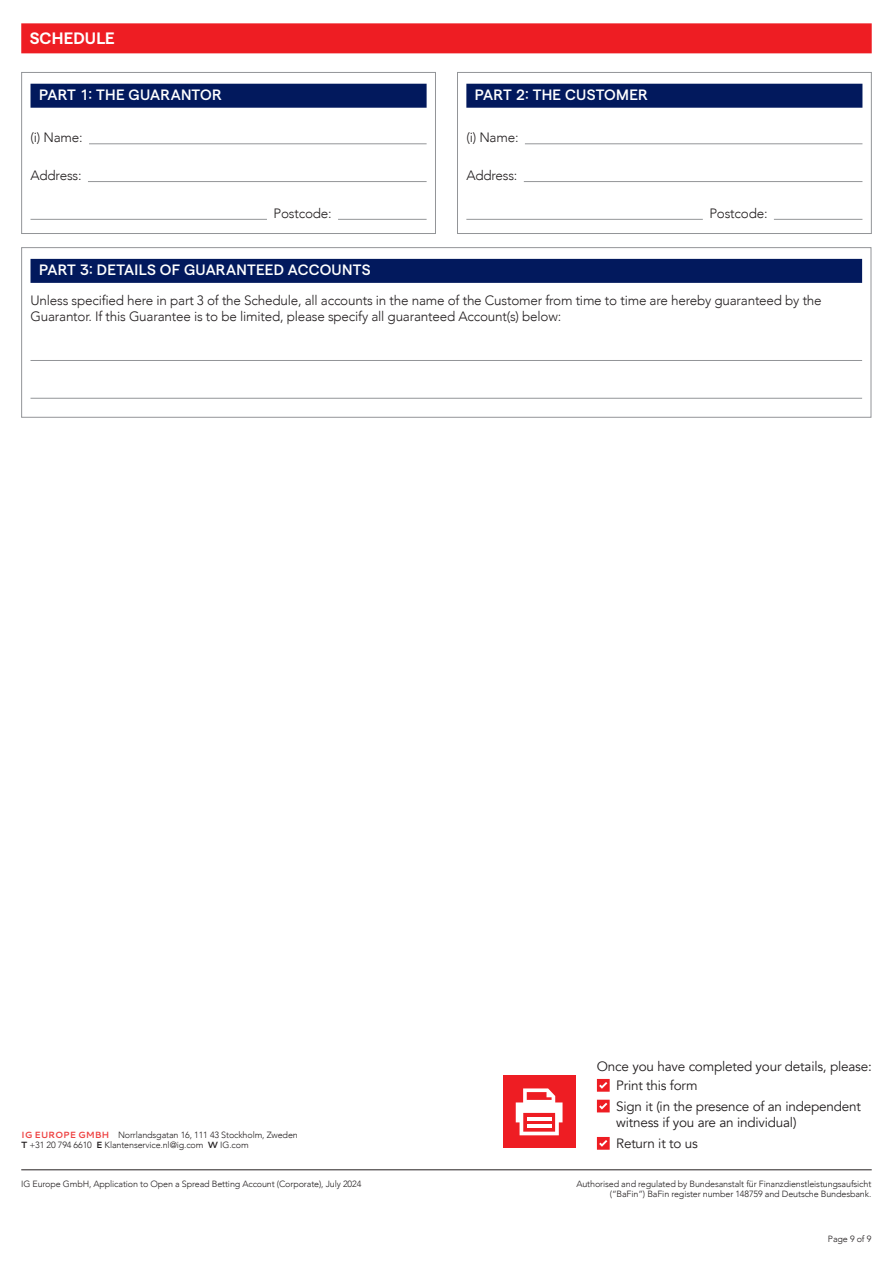
<style>
.page{position:relative;width:893px;height:1263px;background:#fff}
.page>*{position:absolute;margin:0;border:0;box-sizing:border-box;transform-origin:0 0}
.section_title__1_line__RB{font:600 16.5px "Matter IGTF";letter-spacing:.005em;color:#fff}
.sub_title__level_1__RB_Before_Forms{font:500 15px "Matter IGTF";letter-spacing:.015em;color:#fff}
.sub_title__level_1__RB{font:500 15px "Matter IGTF";letter-spacing:.015em;color:#fff}
.body_text__before_sub_title_form_text{font:300 13.5px/16.5px "Avenir";letter-spacing:-.015em;color:#231f20}
.t1{font:13.5px/16.5px "Avenir";letter-spacing:-.015em;color:#231f20}
.form_text{font:300 13.5px "Avenir";letter-spacing:-.015em;color:#231f20}
.smallprint_Copy{font:300 9px/10.5px "Avenir";letter-spacing:-.015em;color:#231f20;text-align:right}
.s1{font-family:"Cantarell";font-weight:700;color:#ee4141}
.s2{font-family:"Cantarell";font-weight:700}
</style>
<div class="page">
<hr style="left:21px;top:1169px;width:851px;height:1px;background:#231f20">
<div style="left:21px;top:23px;width:851px;height:30px;background:#ee1d23"></div>
<div style="left:31px;top:84px;width:396px;height:24px;background:#02195d"></div>
<hr style="left:89px;top:144px;width:338px;height:1px;background:#939598">
<hr style="left:88px;top:181px;width:339px;height:1px;background:#939598">
<hr style="left:31px;top:219px;width:236px;height:1px;background:#939598">
<hr style="left:338px;top:219px;width:89px;height:1px;background:#939598">
<div style="left:21px;top:72px;width:415px;height:162px;border:1px solid #939598"></div>
<div style="left:466px;top:84px;width:396px;height:24px;background:#02195d"></div>
<hr style="left:525px;top:144px;width:337px;height:1px;background:#939598">
<hr style="left:524px;top:181px;width:338px;height:1px;background:#939598">
<hr style="left:466px;top:219px;width:237px;height:1px;background:#939598">
<hr style="left:774px;top:219px;width:88px;height:1px;background:#939598">
<div style="left:457px;top:72px;width:415px;height:162px;border:1px solid #939598"></div>
<div style="left:31px;top:259px;width:831px;height:24px;background:#02195d"></div>
<hr style="left:31px;top:360px;width:831px;height:1px;background:#939598">
<hr style="left:31px;top:398px;width:831px;height:1px;background:#939598">
<div style="left:21px;top:247px;width:850px;height:171px;border:1px solid #939598"></div>
<svg style="left:597px;top:1079px;width:13px;height:13px"></svg>
<svg style="left:597px;top:1100px;width:13px;height:12px"></svg>
<svg style="left:597px;top:1137px;width:13px;height:13px"></svg>
<div style="left:503px;top:1076px;width:73px;height:72px;background:#ee1d23"></div>
<svg style="left:516px;top:1088px;width:47px;height:47px"></svg>
<p class="section_title__1_line__RB" style="left:30px;top:26px;width:87px">SCHEDULE</p>
<p class="sub_title__level_1__RB_Before_Forms" style="left:39px;top:84px;width:184px">PART 1: THE GUARANTOR</p>
<p class="form_text" style="left:31px;top:130px;width:54px">(i) Name:</p>
<p class="form_text" style="left:31px;top:167px;width:53px">Address:</p>
<p class="form_text" style="left:273px;top:205px;width:60px">Postcode:</p>
<p class="sub_title__level_1__RB_Before_Forms" style="left:475px;top:84px;width:175px">PART 2: THE CUSTOMER</p>
<p class="form_text" style="left:466px;top:130px;width:54px">(i) Name:</p>
<p class="form_text" style="left:466px;top:167px;width:53px">Address:</p>
<p class="form_text" style="left:709px;top:205px;width:60px">Postcode:</p>
<p class="sub_title__level_1__RB" style="left:39px;top:259px;width:333px">PART 3: DETAILS OF GUARANTEED ACCOUNTS</p>
<p class="body_text__before_sub_title_form_text" style="left:31px;top:292px;width:793px">Unless specified here in part 3 of the Schedule, all accounts in the name of the Customer from time to time are hereby guaranteed by the<br>Guarantor. If this Guarantee is to be limited, please specify all guaranteed Account(s) below:</p>
<p class="smallprint_Copy" style="left:21px;top:1129px;width:278px;text-align:left"><span class="s1">IG EUROPE GMBH</span> Norrlandsgatan 16, 111 43 Stockholm, Zweden<br><span class="s2">T</span> +31 20 794 6610 <span class="s2">E</span> Klantenservice.nl@ig.com <span class="s2">W</span> IG.com</p>
<p class="t1" style="left:597px;top:1058px;width:276px">Once you have completed your details, please:</p>
<p class="t1" style="left:616px;top:1077px;width:83px">Print this form</p>
<p class="t1" style="left:616px;top:1098px;width:246px">Sign it (in the presence of an independent witness if you are an individual)</p>
<p class="t1" style="left:616px;top:1135px;width:83px">Return it to us</p>
<p class="smallprint_Copy" style="left:21px;top:1178px;width:342px">IG Europe GmbH, Application to Open a Spread Betting Account (Corporate), July 2024</p>
<p class="smallprint_Copy" style="left:576px;top:1178px;width:296px">Authorised and regulated by Bundesanstalt für Finanzdienstleistungsaufsicht (“BaFin”) BaFin register number 148759 and Deutsche Bundesbank.</p>
<p class="smallprint_Copy" style="left:828px;top:1233px;width:45px">Page 9 of 9</p>
</div>
